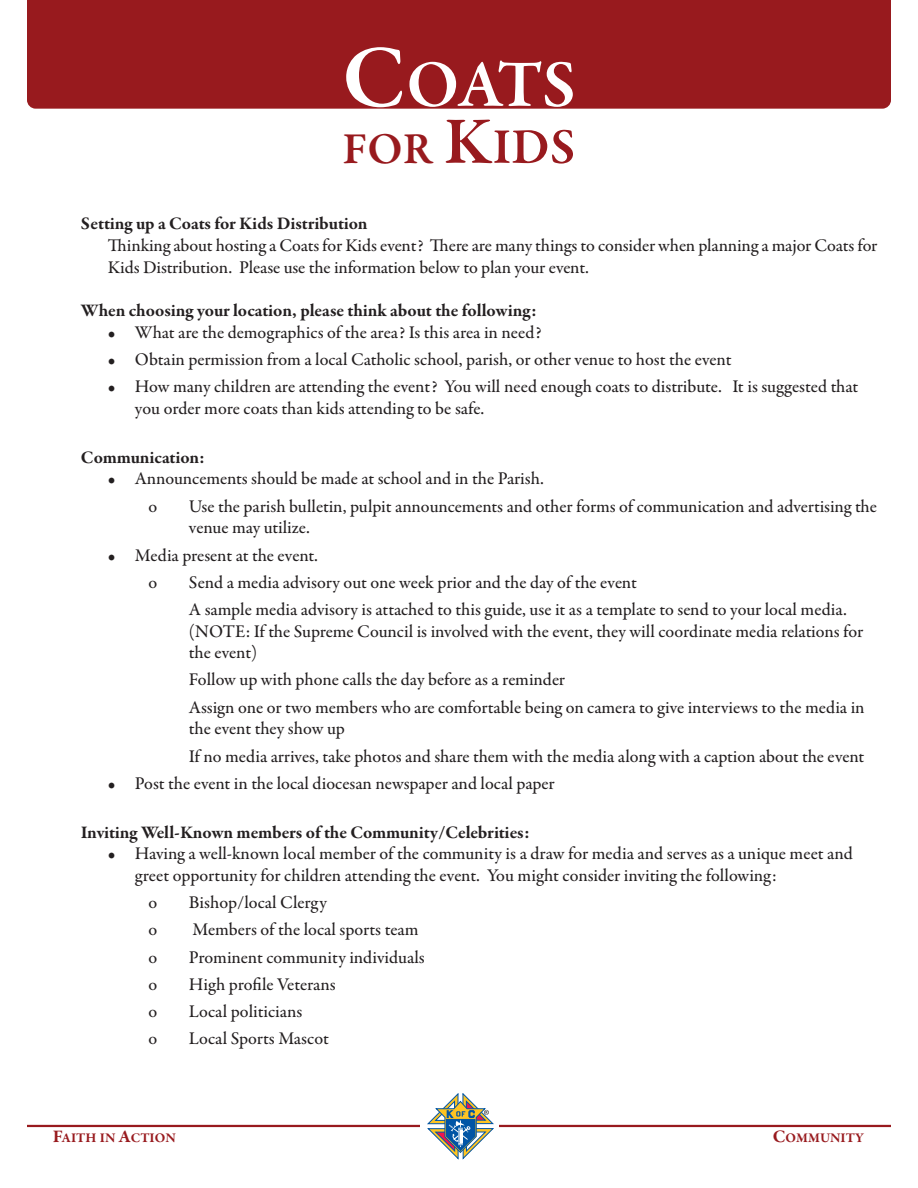
<style>
.page{position:relative;width:918px;height:1188px;background:#fff}
.page>*{position:absolute;margin:0;border:0;box-sizing:border-box;transform-origin:0 0}
.t1{font:600 67.5px "Garamond Premr Pro";color:#fff}
.t2{font:600 45px "Garamond Premr Pro";color:#981a1e}
.t3{font:500 18px/21.8px "Garamond Premr Pro";color:#231f20}
.t4{font:700 18px "Garamond Premr Pro";letter-spacing:-.005em;color:#231f20}
.t5{font:700 13.5px "Garamond Premr Pro";color:#981a1e}
.s1{font-size:90px}
.s2{font-size:67.5px}
.s3{font-size:50.7px}
.s4{font-size:18px}
</style>
<div class="page">
<div style="left:27px;top:0;width:864px;height:109px;background:#981a1e"></div>
<hr style="left:27px;top:1125px;width:864px;height:2px;background:#981a1e">
<div style="left:421px;top:1090px;width:78px;height:70px;background:#fff"></div>
<svg style="left:427px;top:1093px;width:66px;height:66px"></svg>
<h1 class="t1" style="left:342px;top:58px;width:235px"><span class="s1">C</span>OATS</h1>
<h2 class="t2" style="left:343px;top:131px;width:234px">FOR <span class="s2">K</span><span class="s3">IDS</span></h2>
<p class="t4" style="left:81px;top:216px;width:288px">Setting up a Coats for Kids Distribution</p>
<p class="t3" style="left:108px;top:236px;width:771px">Thinking about hosting a Coats for Kids event? There are many things to consider when planning a major Coats for<br>Kids Distribution. Please use the information below to plan your event.</p>
<p class="t4" style="left:81px;top:303px;width:457px">When choosing your location, please think about the following:</p>
<p class="t3" style="left:108px;top:323px;width:435px">• What are the demographics of the area? Is this area in need?</p>
<p class="t3" style="left:108px;top:350px;width:625px">• Obtain permission from a local Catholic school, parish, or other venue to host the event</p>
<p class="t3" style="left:135px;top:377px;width:725px;text-indent:-27px">• How many children are attending the event? You will need enough coats to distribute. It is suggested that you order more coats than kids attending to be safe.</p>
<p class="t4" style="left:81px;top:450px;width:126px">Communication:</p>
<p class="t3" style="left:148px;top:467px;width:397px;line-height:27.2px;text-indent:-40px">• Announcements should be made at school and in the Parish. o</p>
<p class="t3" style="left:189px;top:497px;width:690px">Use the parish bulletin, pulpit announcements and other forms of communication and advertising the venue may utilize.</p>
<p class="t3" style="left:148px;top:543px;width:171px;line-height:27.2px;text-indent:-40px">• Media present at the event. o</p>
<p class="t3" style="left:189px;top:570px;width:659px;line-height:27.2px">Send a media advisory out one week prior and the day of the event<br>A sample media advisory is attached to this guide, use it as a template to send to your local media.</p>
<p class="t3" style="left:189px;top:622px;width:676px">(NOTE: If the Supreme Council is involved with the event, they will coordinate media relations for the event)</p>
<p class="t3" style="left:189px;top:668px;width:677px;line-height:27.2px">Follow up with phone calls the day before as a reminder<br>Assign one or two members who are comfortable being on camera to give interviews to the media in</p>
<p class="t3" style="left:189px;top:717px;width:677px;line-height:27.2px">the event they show up<br>If no media arrives, take photos and share them with the media along with a caption about the event</p>
<p class="t3" style="left:108px;top:774px;width:448px">• Post the event in the local diocesan newspaper and local paper</p>
<p class="t4" style="left:81px;top:825px;width:450px">Inviting Well-Known members of the Community/Celebrities:</p>
<p class="t3" style="left:135px;top:844px;width:720px;text-indent:-27px">• Having a well-known local member of the community is a draw for media and serves as a unique meet and greet opportunity for children attending the event. You might consider inviting the following:</p>
<p class="t3" style="left:148px;top:893px;width:10px">o</p>
<p class="t3" style="left:189px;top:893px;width:139px">Bishop/local Clergy</p>
<p class="t3" style="left:148px;top:920px;width:10px">o</p>
<p class="t3" style="left:193px;top:920px;width:228px">Members of the local sports team</p>
<p class="t3" style="left:148px;top:948px;width:10px">o</p>
<p class="t3" style="left:189px;top:948px;width:237px">Prominent community individuals</p>
<p class="t3" style="left:148px;top:975px;width:10px">o</p>
<p class="t3" style="left:189px;top:975px;width:148px">High profile Veterans</p>
<p class="t3" style="left:148px;top:1002px;width:10px">o</p>
<p class="t3" style="left:189px;top:1002px;width:115px">Local politicians</p>
<p class="t3" style="left:148px;top:1029px;width:10px">o</p>
<p class="t3" style="left:189px;top:1029px;width:141px">Local Sports Mascot</p>
<p class="t5" style="left:53px;top:1132px;width:125px"><span class="s4">F</span>AITH IN <span class="s4">A</span>CTION</p>
<p class="t5" style="left:773px;top:1132px;width:93px"><span class="s4">C</span>OMMUNITY</p>
</div>
